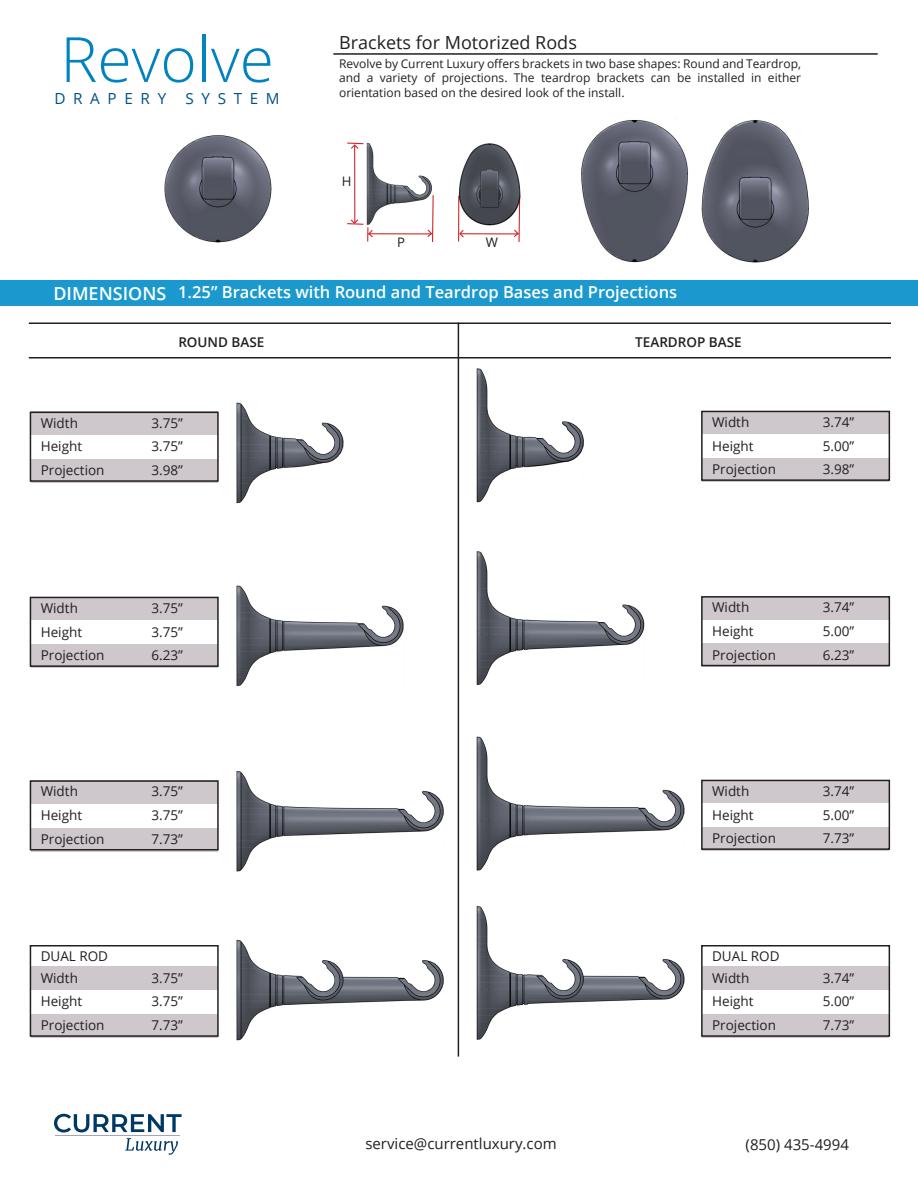
<style>
.page{position:relative;width:918px;height:1188px;background:#fff}
.page>*{position:absolute;margin:0;border:0;box-sizing:border-box;transform-origin:0 0}
.t1{font:300 62.4px "Open Sans";color:#0083bf}
.t2{font:18px "Open Sans";color:#231f20}
.t3{font:600 18px "Open Sans";color:#fff}
.t4{font:600 16.5px "Open Sans";color:#fff}
.t5{font:15.3px "Open Sans";letter-spacing:.5em;color:#005187}
.t6{font:15px "Open Sans";color:#231f20}
.t7{font:13.5px "Open Sans";color:#231f20}
.t8{font:600 13.5px "Open Sans";color:#231f20}
.t9{font:13.2px "Open Sans";color:#231f20}
.t10{font:12px/14.4px "Open Sans";color:#231f20;text-align:justify}
</style>
<div class="page">
<hr style="left:333px;top:53px;width:545px;height:2px;background:#231f20">
<svg style="left:54px;top:1114px;width:128px;height:41px"></svg>
<hr style="left:55px;top:1135px;width:125px;height:1px;background:#a5a2c2">
<div style="left:703px;top:967px;width:186px;height:23px;background:#cec8cd"></div>
<div style="left:703px;top:1014px;width:186px;height:24px;background:#cec8cd"></div>
<div style="left:701px;top:945px;width:189px;height:92px;border:2px solid #231f20"></div>
<div style="left:32px;top:967px;width:186px;height:23px;background:#cec8cd"></div>
<div style="left:32px;top:1014px;width:186px;height:24px;background:#cec8cd"></div>
<div style="left:30px;top:945px;width:189px;height:92px;border:2px solid #231f20"></div>
<div style="left:703px;top:780px;width:186px;height:23px;background:#cec8cd"></div>
<div style="left:703px;top:827px;width:186px;height:24px;background:#cec8cd"></div>
<div style="left:701px;top:780px;width:189px;height:70px;border:2px solid #231f20"></div>
<div style="left:32px;top:780px;width:186px;height:24px;background:#cec8cd"></div>
<div style="left:32px;top:828px;width:186px;height:24px;background:#cec8cd"></div>
<div style="left:30px;top:780px;width:189px;height:70px;border:2px solid #231f20"></div>
<div style="left:703px;top:596px;width:186px;height:24px;background:#cec8cd"></div>
<div style="left:703px;top:644px;width:186px;height:23px;background:#cec8cd"></div>
<div style="left:701px;top:596px;width:189px;height:70px;border:2px solid #231f20"></div>
<div style="left:32px;top:597px;width:186px;height:23px;background:#cec8cd"></div>
<div style="left:32px;top:644px;width:186px;height:24px;background:#cec8cd"></div>
<div style="left:30px;top:597px;width:189px;height:70px;border:2px solid #231f20"></div>
<div style="left:703px;top:411px;width:186px;height:23px;background:#cec8cd"></div>
<div style="left:703px;top:458px;width:186px;height:24px;background:#cec8cd"></div>
<div style="left:701px;top:411px;width:189px;height:70px;border:2px solid #231f20"></div>
<div style="left:32px;top:412px;width:186px;height:23px;background:#cec8cd"></div>
<div style="left:32px;top:459px;width:186px;height:24px;background:#cec8cd"></div>
<div style="left:30px;top:412px;width:189px;height:70px;border:2px solid #231f20"></div>
<img style="left:236px;top:393px;width:222px;height:664px">
<img style="left:469px;top:358px;width:227px;height:682px">
<hr style="left:458px;top:322px;width:1px;height:735px;background:#231f20">
<hr style="left:29px;top:357px;width:862px;height:1px;background:#231f20">
<hr style="left:29px;top:322px;width:862px;height:2px;background:#231f20">
<div style="left:0;top:280px;width:918px;height:25px;background:#1b99cf"></div>
<hr style="left:368px;top:233px;width:64px;height:1px;background:#d1232a">
<hr style="left:460px;top:233px;width:59px;height:1px;background:#d1232a">
<hr style="left:354px;top:145px;width:1px;height:77px;background:#d1232a">
<hr style="left:458px;top:196px;width:1px;height:45px;background:#d1232a">
<svg style="left:458px;top:229px;width:7px;height:10px"></svg>
<svg style="left:347px;top:218px;width:27px;height:23px"></svg>
<img style="left:355px;top:142px;width:166px;height:84px">
<svg style="left:426px;top:194px;width:8px;height:48px"></svg>
<svg style="left:513px;top:194px;width:8px;height:48px"></svg>
<svg style="left:347px;top:142px;width:18px;height:8px"></svg>
<img style="left:581px;top:119px;width:228px;height:144px">
<img style="left:164px;top:135px;width:108px;height:108px">
<p class="t1" style="left:60px;top:17px;width:215px">Revolve</p>
<p class="t5" style="left:54px;top:88px;width:113px">DRAPERY</p>
<p class="t5" style="left:185px;top:88px;width:96px">SYSTEM</p>
<p class="t2" style="left:339px;top:30px;width:239px">Brackets for Motorized Rods</p>
<p class="t10" style="left:339px;top:56px;width:463px">Revolve by Current Luxury offers brackets in two base shapes: Round and Teardrop, and a variety of projections. The teardrop brackets can be installed in either orientation based on the desired look of the install.</p>
<p class="t9" style="left:342px;top:172px;width:11px">H</p>
<p class="t9" style="left:397px;top:233px;width:9px">P</p>
<p class="t9" style="left:486px;top:233px;width:14px">W</p>
<p class="t3" style="left:53px;top:281px;width:115px">DIMENSIONS</p>
<p class="t4" style="left:178px;top:281px;width:501px">1.25” Brackets with Round and Teardrop Bases and Projections</p>
<p class="t7" style="left:41px;top:414px;width:39px">Width</p>
<p class="t7" style="left:41px;top:437px;width:43px">Height</p>
<p class="t7" style="left:41px;top:461px;width:65px">Projection</p>
<p class="t8" style="left:178px;top:333px;width:88px">ROUND BASE</p>
<p class="t8" style="left:635px;top:333px;width:108px">TEARDROP BASE</p>
<p class="t7" style="left:151px;top:414px;width:33px">3.75”</p>
<p class="t7" style="left:151px;top:437px;width:33px">3.75”</p>
<p class="t7" style="left:151px;top:461px;width:33px">3.98”</p>
<p class="t7" style="left:712px;top:413px;width:39px">Width</p>
<p class="t7" style="left:712px;top:436px;width:43px">Height</p>
<p class="t7" style="left:712px;top:460px;width:65px">Projection</p>
<p class="t7" style="left:823px;top:413px;width:33px">3.74”</p>
<p class="t7" style="left:823px;top:436px;width:33px">5.00”</p>
<p class="t7" style="left:823px;top:460px;width:33px">3.98”</p>
<p class="t7" style="left:41px;top:599px;width:39px">Width</p>
<p class="t7" style="left:41px;top:622px;width:43px">Height</p>
<p class="t7" style="left:41px;top:646px;width:65px">Projection</p>
<p class="t7" style="left:151px;top:599px;width:33px">3.75”</p>
<p class="t7" style="left:151px;top:622px;width:33px">3.75”</p>
<p class="t7" style="left:151px;top:646px;width:33px">6.23”</p>
<p class="t7" style="left:41px;top:782px;width:39px">Width</p>
<p class="t7" style="left:41px;top:806px;width:43px">Height</p>
<p class="t7" style="left:41px;top:830px;width:65px">Projection</p>
<p class="t7" style="left:41px;top:947px;width:69px">DUAL ROD</p>
<p class="t7" style="left:41px;top:992px;width:43px">Height</p>
<p class="t7" style="left:41px;top:1016px;width:65px">Projection</p>
<p class="t7" style="left:41px;top:969px;width:39px">Width</p>
<p class="t7" style="left:151px;top:782px;width:33px">3.75”</p>
<p class="t7" style="left:151px;top:806px;width:33px">3.75”</p>
<p class="t7" style="left:151px;top:830px;width:33px">7.73”</p>
<p class="t7" style="left:151px;top:969px;width:33px">3.75”</p>
<p class="t7" style="left:151px;top:992px;width:33px">3.75”</p>
<p class="t7" style="left:151px;top:1016px;width:33px">7.73”</p>
<p class="t7" style="left:712px;top:598px;width:39px">Width</p>
<p class="t7" style="left:712px;top:622px;width:43px">Height</p>
<p class="t7" style="left:712px;top:646px;width:65px">Projection</p>
<p class="t7" style="left:823px;top:598px;width:33px">3.74”</p>
<p class="t7" style="left:823px;top:622px;width:33px">5.00”</p>
<p class="t7" style="left:823px;top:646px;width:33px">6.23”</p>
<p class="t7" style="left:712px;top:782px;width:39px">Width</p>
<p class="t7" style="left:712px;top:805px;width:43px">Height</p>
<p class="t7" style="left:712px;top:829px;width:65px">Projection</p>
<p class="t7" style="left:712px;top:947px;width:69px">DUAL ROD</p>
<p class="t7" style="left:712px;top:992px;width:43px">Height</p>
<p class="t7" style="left:712px;top:1016px;width:65px">Projection</p>
<p class="t7" style="left:712px;top:969px;width:39px">Width</p>
<p class="t7" style="left:823px;top:782px;width:33px">3.74”</p>
<p class="t7" style="left:823px;top:805px;width:33px">5.00”</p>
<p class="t7" style="left:823px;top:829px;width:33px">7.73”</p>
<p class="t7" style="left:823px;top:969px;width:33px">3.74”</p>
<p class="t7" style="left:823px;top:992px;width:33px">5.00”</p>
<p class="t7" style="left:823px;top:1016px;width:33px">7.73”</p>
<p class="t6" style="left:365px;top:1133px;width:193px">service@currentluxury.com</p>
<p class="t6" style="left:746px;top:1134px;width:105px">(850) 435-4994</p>
</div>
